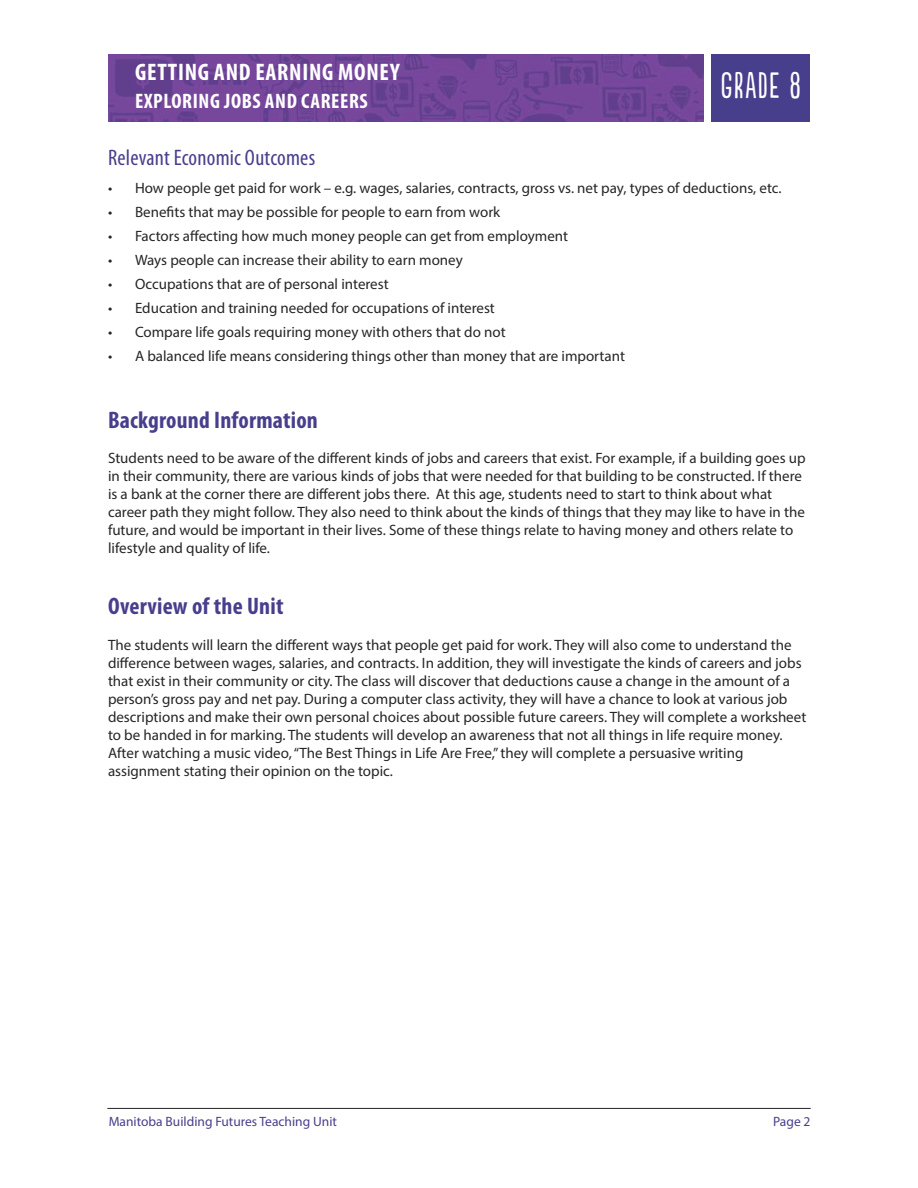
<style>
.page{position:relative;width:918px;height:1188px;background:#fff}
.page>*{position:absolute;margin:0;border:0;box-sizing:border-box;transform-origin:0 0}
.t1{font:34.5px "Populaire";letter-spacing:.05em;color:#fff}
.t2{font:700 condensed 24px "Myriad Pro";letter-spacing:.01em;color:#483f8c}
.t3{font:700 condensed 24px "Myriad Pro";letter-spacing:.03em;color:#fff}
.t4{font:condensed 22.5px "Myriad Pro";letter-spacing:.01em;color:#483f8c}
.t5{font:700 condensed 21px "Myriad Pro";letter-spacing:.03em;color:#fff}
.t6{font:15px/18px "Myriad Pro";color:#272627}
.t7{font:13.5px "Myriad Pro";color:#483f8c}
</style>
<div class="page">
<hr style="left:107px;top:1108px;width:704px;height:1px;background:#272627">
<div style="left:711px;top:54px;width:99px;height:68px;background:#483f8c"></div>
<img style="left:108px;top:54px;width:596px;height:67px">
<h2 class="t3" style="left:135px;top:63px;width:266px">GETTING AND EARNING MONEY</h2>
<h3 class="t5" style="left:135px;top:94px;width:234px">EXPLORING JOBS AND CAREERS</h3>
<h1 class="t1" style="left:721px;top:66px;width:81px">GRADE 8</h1>
<h3 class="t4" style="left:108px;top:150px;width:209px">Relevant Economic Outcomes</h3>
<p class="t6" style="left:108px;top:180px;width:675px">• How people get paid for work – e.g. wages, salaries, contracts, gross vs. net pay, types of deductions, etc.</p>
<p class="t6" style="left:108px;top:204px;width:394px">• Benefits that may be possible for people to earn from work</p>
<p class="t6" style="left:108px;top:228px;width:462px">• Factors affecting how much money people can get from employment</p>
<p class="t6" style="left:108px;top:252px;width:356px">• Ways people can increase their ability to earn money</p>
<p class="t6" style="left:108px;top:276px;width:282px">• Occupations that are of personal interest</p>
<p class="t6" style="left:108px;top:300px;width:388px">• Education and training needed for occupations of interest</p>
<p class="t6" style="left:108px;top:324px;width:399px">• Compare life goals requiring money with others that do not</p>
<p class="t6" style="left:108px;top:348px;width:518px">• A balanced life means considering things other than money that are important</p>
<h2 class="t2" style="left:108px;top:411px;width:211px">Background Information</h2>
<p class="t6" style="left:108px;top:451px;width:699px">Students need to be aware of the different kinds of jobs and careers that exist. For example, if a building goes up in their community, there are various kinds of jobs that were needed for that building to be constructed. If there is a bank at the corner there are different jobs there. At this age, students need to start to think about what career path they might follow. They also need to think about the kinds of things that they may like to have in the future, and would be important in their lives. Some of these things relate to having money and others relate to lifestyle and quality of life.</p>
<h2 class="t2" style="left:108px;top:598px;width:177px">Overview of the Unit</h2>
<p class="t6" style="left:108px;top:637px;width:700px">The students will learn the different ways that people get paid for work. They will also come to understand the difference between wages, salaries, and contracts. In addition, they will investigate the kinds of careers and jobs that exist in their community or city. The class will discover that deductions cause a change in the amount of a person’s gross pay and net pay. During a computer class activity, they will have a chance to look at various job descriptions and make their own personal choices about possible future careers. They will complete a worksheet to be handed in for marking. The students will develop an awareness that not all things in life require money.<br>After watching a music video,“The Best Things in Life Are Free,”they will complete a persuasive writing assignment stating their opinion on the topic.</p>
<p class="t7" style="left:109px;top:1116px;width:230px">Manitoba Building Futures Teaching Unit</p>
<p class="t7" style="left:773px;top:1116px;width:39px">Page 2</p>
</div>
